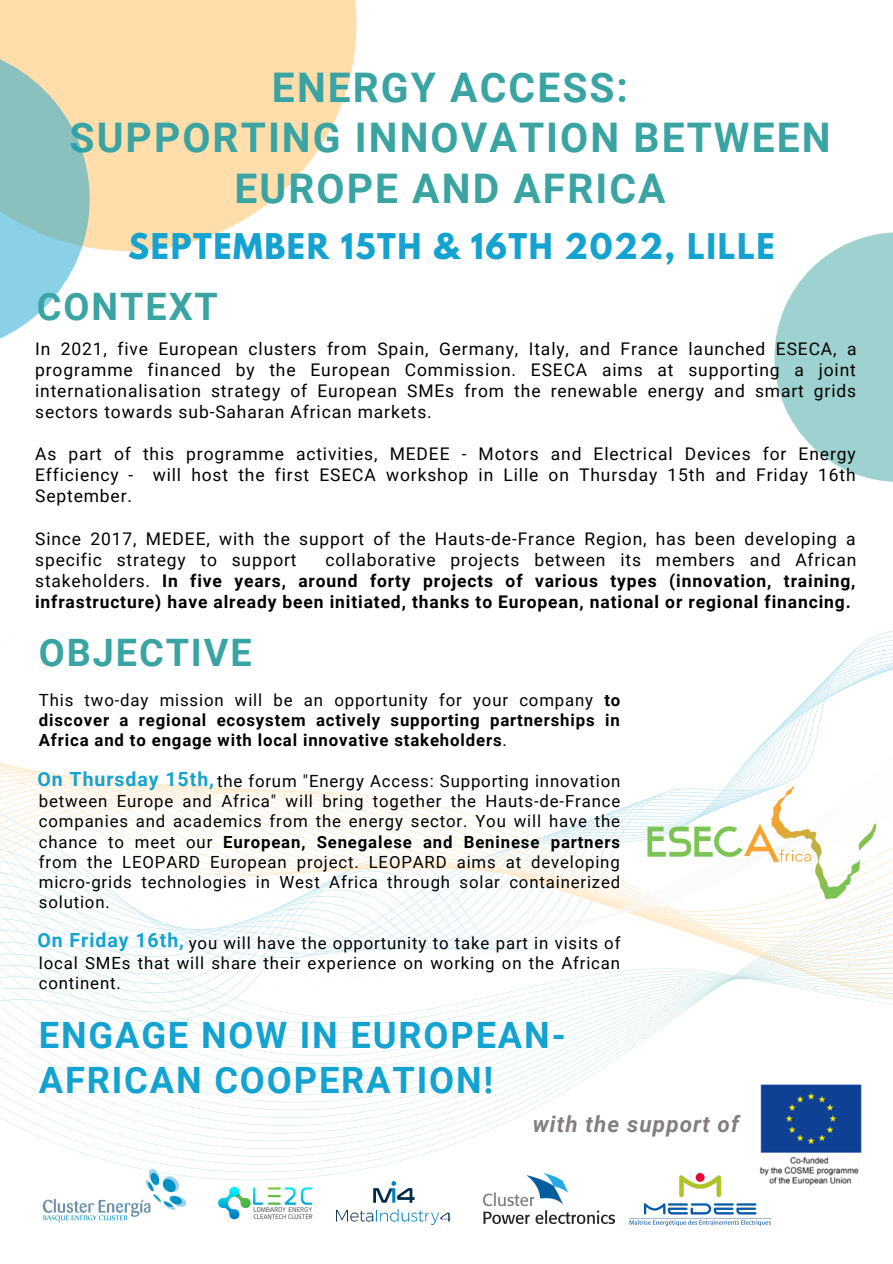
<style>
.page{position:relative;width:893px;height:1264px;background:#fff}
.page>*{position:absolute;margin:0;border:0;box-sizing:border-box;transform-origin:0 0}
.t1{font:700 40.8px/50.6px "Roboto";letter-spacing:.05em;color:#3aa4a3;text-align:center}
.t2{font:700 37.8px "Roboto";letter-spacing:.05em;color:#3aa4a3}
.t3{font:700 36.3px/45px "Roboto";letter-spacing:.05em;color:#14a3d0}
.t4{font:700 31.35px "League Spartan";letter-spacing:.05em;color:#14a3d0}
.t5{font:italic 700 22.35px "Roboto";letter-spacing:.05em;color:#847e7e}
.t6{font:700 19.5px "Roboto";letter-spacing:.05em;color:#14a3d0}
.t7{font:17.4px/21px "Roboto";letter-spacing:.05em;color:#000;text-align:justify}
.t8{font:700 17.4px/21px "Roboto";letter-spacing:.05em;color:#000;text-align:justify}
.t9{font:16.8px/20.2px "Roboto";letter-spacing:.05em;color:#000;text-align:justify}
.t10{font:700 16.8px/20.2px "Roboto";letter-spacing:.05em;color:#000;text-align:justify}
.s1{font-weight:400}
.s2{font-weight:700}
</style>
<div class="page">
<svg style="left:0;top:996px;width:892px;height:182px"></svg>
<svg style="left:0;top:802px;width:892px;height:194px"></svg>
<svg style="left:0;top:0;width:356px;height:251px;fill:#ffdeac"></svg>
<svg style="left:774px;top:232px;width:118px;height:250px"></svg>
<svg style="left:0;top:45px;width:90px;height:294px;background:#acd1cc"></svg>
<img style="left:598px;top:723px;width:294px;height:228px">
<img style="left:483px;top:1173px;width:131px;height:50px">
<img style="left:336px;top:1173px;width:115px;height:52px">
<img style="left:35px;top:1155px;width:159px;height:68px">
<img style="left:201px;top:1170px;width:127px;height:50px">
<img style="left:629px;top:1173px;width:141px;height:52px">
<img style="left:759px;top:1065px;width:112px;height:120px">
<h1 class="t1" style="left:70px;top:62px;width:762px">ENERGY ACCESS:<br>SUPPORTING INNOVATION BETWEEN<br>EUROPE AND AFRICA</h1>
<h3 class="t4" style="left:128px;top:230px;width:647px">SEPTEMBER 15TH &amp; 16TH 2022, LILLE</h3>
<h2 class="t2" style="left:37px;top:285px;width:182px">CONTEXT</h2>
<p class="t7" style="left:35px;top:338px;width:822px">In 2021, five European clusters from Spain, Germany, Italy, and France launched ESECA, a programme financed by the European Commission. ESECA aims at supporting a joint internationalisation strategy of European SMEs from the renewable energy and smart grids sectors towards sub-Saharan African markets.</p>
<p class="t7" style="left:35px;top:444px;width:822px">As part of this programme activities, MEDEE - Motors and Electrical Devices for Energy Efficiency - will host the first ESECA workshop in Lille on Thursday 15th and Friday 16th September.</p>
<p class="t7" style="left:35px;top:528px;width:821px">Since 2017, MEDEE, with the support of the Hauts-de-France Region, has been developing a specific strategy to support</p>
<p class="t8" style="left:35px;top:549px;width:822px;text-indent:290px"><span class="s1">collaborative projects between its members and African stakeholders.</span> In five years, around forty projects of various types (innovation, training, infrastructure) have already been initiated, thanks to European, national or regional financing.</p>
<h2 class="t2" style="left:39px;top:631px;width:214px">OBJECTIVE</h2>
<p class="t10" style="left:39px;top:690px;width:583px"><span class="s1">This two-day mission will be an opportunity for your company</span> to discover a regional ecosystem actively supporting partnerships in Africa and to engage with local innovative stakeholders<span class="s1">.</span></p>
<p class="t9" style="left:39px;top:771px;width:583px;text-indent:178px">the forum "Energy Access: Supporting innovation between Europe and Africa" will bring together the Hauts-de-France companies and academics from the energy sector. You will have the chance to meet our <span class="s2">European, Senegalese and Beninese partners </span>from the LEOPARD European project. LEOPARD aims at developing micro-grids technologies in West Africa through solar containerized solution.</p>
<p class="t9" style="left:39px;top:932px;width:583px;text-indent:150px">you will have the opportunity to take part in visits of local SMEs that will share their experience on working on the African continent.</p>
<p class="t6" style="left:37px;top:768px;width:178px">On Thursday 15th,</p>
<p class="t6" style="left:37px;top:928px;width:148px">On Friday 16th,</p>
<h3 class="t3" style="left:39px;top:1012px;width:528px">ENGAGE NOW IN EUROPEAN-<br>AFRICAN COOPERATION!</h3>
<p class="t5" style="left:532px;top:1111px;width:208px">with the support of</p>
</div>
